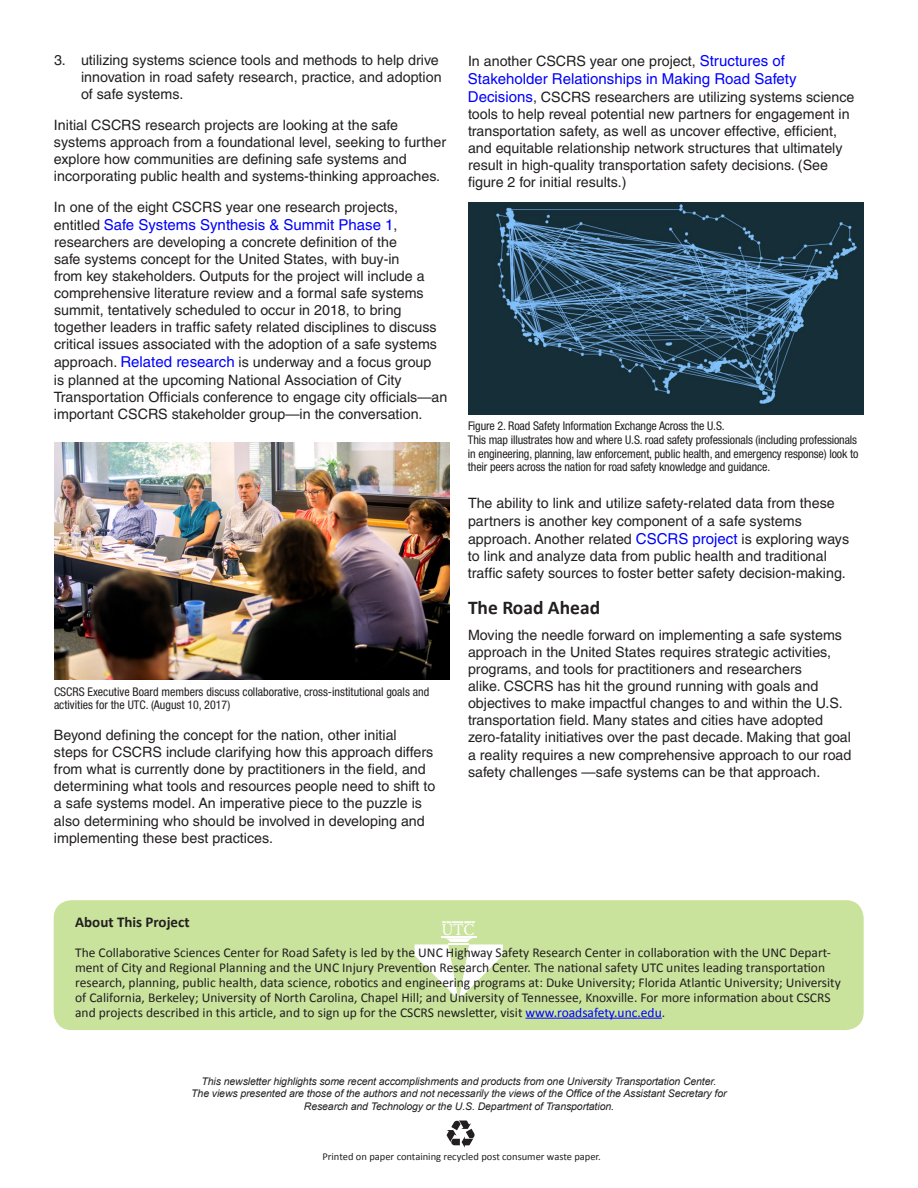
<style>
.page{position:relative;width:918px;height:1188px;background:#fff}
.page>*{position:absolute;margin:0;border:0;box-sizing:border-box;transform-origin:0 0}
.Heading_1{font:700 19.5px "Calibri";color:#231f20}
.t1{font:16.5px "Minion Pro";color:#fff}
.Body{font:15px "Helvetica";color:#00f}
.About_this_report{font:700 15px "Calibri";color:#231f20}
.Body-2{font:14.25px/17.1px "Helvetica";color:#231f20}
.t2{font:13.5px/15px "Calibri";color:#231f20}
.t3{font:condensed 12px/13.8px "Helvetica Neue LT Std";letter-spacing:-.01em;color:#231f20}
.t4{font:italic 10.5px/12.6px "Arial";letter-spacing:-.01em;color:#231f20;text-align:center}
.t5{font:10.5px "Calibri";color:#231f20}
.s1{font-size:14.25px;color:#231f20}
.s2{font-size:15px;color:#00f}
.s3{color:#00f}
</style>
<div class="page">
<svg style="left:447px;top:1120px;width:28px;height:28px"></svg>
<div style="left:54px;top:900px;width:810px;height:130px;background:#c9e39d;border-radius:18px"></div>
<svg style="left:442px;top:921px;width:34px;height:2px"></svg>
<hr style="left:441px;top:936px;width:36px;height:2px;background:#fff">
<svg style="left:415px;top:938px;width:88px;height:62px"></svg>
<hr style="left:449px;top:943px;width:20px;height:2px;background:#fff">
<hr style="left:526px;top:1018px;width:136px;height:1px;background:#00f">
<img style="left:54px;top:443px;width:396px;height:236px">
<img style="left:468px;top:203px;width:396px;height:211px">
<p class="Body-2" style="left:81px;top:51px;width:362px;text-indent:-27px">3. utilizing systems science tools and methods to help drive innovation in road safety research, practice, and adoption of safe systems.</p>
<p class="Body-2" style="left:54px;top:116px;width:394px">Initial CSCRS research projects are looking at the safe systems approach from a foundational level, seeking to further explore how communities are defining safe systems and incorporating public health and systems-thinking approaches.</p>
<p class="Body-2" style="left:54px;top:198px;width:346px">In one of the eight CSCRS year one research projects,</p>
<p class="Body" style="left:54px;top:216px;width:345px"><span class="s1">entitled</span> Safe Systems Synthesis &amp; Summit Phase 1<span class="s1">,</span></p>
<p class="Body-2" style="left:54px;top:233px;width:395px">researchers are developing a concrete definition of the<br>safe systems concept for the United States, with buy-in<br>from key stakeholders. Outputs for the project will include a comprehensive literature review and a formal safe systems summit, tentatively scheduled to occur in 2018, to bring together leaders in traffic safety related disciplines to discuss critical issues associated with the adoption of a safe systems approach. <span class="s2">Related research</span> is underway and a focus group<br>is planned at the upcoming National Association of City Transportation Officials conference to engage city officials—an important CSCRS stakeholder group—in the conversation.</p>
<p class="t3" style="left:54px;top:684px;width:377px">CSCRS Executive Board members discuss collaborative, cross-institutional goals and activities for the UTC. (August 10, 2017)</p>
<p class="Body-2" style="left:54px;top:726px;width:383px">Beyond defining the concept for the nation, other initial<br>steps for CSCRS include clarifying how this approach differs from what is currently done by practitioners in the field, and determining what tools and resources people need to shift to a safe systems model. An imperative piece to the puzzle is also determining who should be involved in developing and implementing these best practices.</p>
<p class="Body-2" style="left:468px;top:52px;width:319px">In another CSCRS year one project, <span class="s2">Structures of</span></p>
<p class="Body" style="left:468px;top:70px;width:330px">Stakeholder Relationships in Making Road Safety</p>
<p class="Body-2" style="left:468px;top:88px;width:388px"><span class="s2">Decisions</span>, CSCRS researchers are utilizing systems science tools to help reveal potential new partners for engagement in transportation safety, as well as uncover effective, efficient, and equitable relationship network structures that ultimately result in high-quality transportation safety decisions. (See figure 2 for initial results.)</p>
<p class="t3" style="left:468px;top:419px;width:392px">Figure 2. Road Safety Information Exchange Across the U.S.<br>This map illustrates how and where U.S. road safety professionals (including professionals in engineering, planning, law enforcement, public health, and emergency response) look to their peers across the nation for road safety knowledge and guidance.</p>
<p class="Body-2" style="left:468px;top:495px;width:383px">The ability to link and utilize safety-related data from these partners is another key component of a safe systems approach. Another related <span class="s2">CSCRS project</span> is exploring ways to link and analyze data from public health and traditional traffic safety sources to foster better safety decision-making.</p>
<p class="Heading_1" style="left:468px;top:595px;width:134px">The Road Ahead</p>
<p class="Body-2" style="left:468px;top:626px;width:385px">Moving the needle forward on implementing a safe systems approach in the United States requires strategic activities, programs, and tools for practitioners and researchers<br>alike. CSCRS has hit the ground running with goals and objectives to make impactful changes to and within the U.S. transportation field. Many states and cities have adopted zero-fatality initiatives over the past decade. Making that goal a reality requires a new comprehensive approach to our road safety challenges —safe systems can be that approach.</p>
<p class="About_this_report" style="left:75px;top:912px;width:116px">About This Project</p>
<p class="t2" style="left:75px;top:945px;width:767px">The Collaborative Sciences Center for Road Safety is led by the UNC Highway Safety Research Center in collaboration with the UNC Depart&shy;ment of City and Regional Planning and the UNC Injury Prevention Research Center. The national safety UTC unites leading transportation research, planning, public health, data science, robotics and engineering programs at: Duke University; Florida Atlantic University; University of California, Berkeley; University of North Carolina, Chapel Hill; and University of Tennessee, Knoxville. For more information about CSCRS and projects described in this article, and to sign up for the CSCRS newsletter, visit <span class="s3">www.roadsafety.unc.edu</span>.</p>
<p class="t1" style="left:441px;top:918px;width:35px">UTC</p>
<p class="t4" style="left:191px;top:1075px;width:537px">This newsletter highlights some recent accomplishments and products from one University Transportation Center.<br>The views presented are those of the authors and not necessarily the views of the Office of the Assistant Secretary for<br>Research and Technology or the U.S. Department of Transportation.</p>
<p class="t5" style="left:322px;top:1150px;width:280px">Printed on paper containing recycled post consumer waste paper.</p>
</div>
